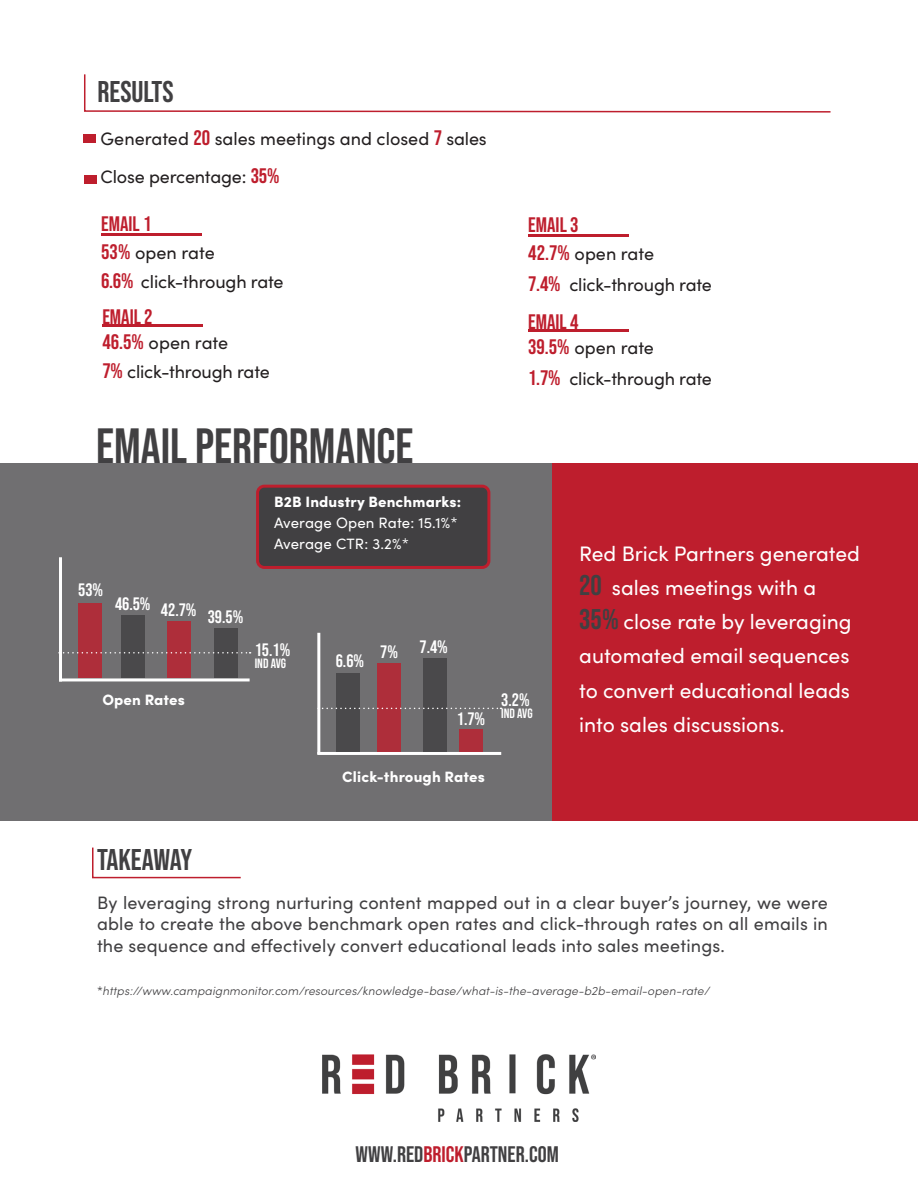
<style>
.page{position:relative;width:918px;height:1188px;background:#fff}
.page>*{position:absolute;margin:0;border:0;box-sizing:border-box;transform-origin:0 0}
.t1{font:49.5px "Bebas Neue";color:#414042}
.t2{font:30px "Bebas Neue";color:#414042}
.t3{font:22.5px "Bebas Neue";color:#414042}
.t4{font:21px/34.2px "Sofia Pro";color:#fff}
.t5{font:21px "Bebas Neue";color:#be1e2d}
.t6{font:18px/21.6px "Sofia Pro";letter-spacing:.01em;color:#414042;text-align:justify}
.t7{font:18px "Sofia Pro";letter-spacing:-.01em;color:#231f20}
.t8{font:18px "Bebas Neue";color:#fff}
.t9{font:900 15px "Sofia Pro";letter-spacing:.01em;color:#fff}
.t10{font:15px "Sofia Pro";letter-spacing:.01em;color:#fff}
.t11{font:13.5px "Bebas Neue";color:#fff}
.t12{font:italic 300 12px "Sofia Pro";letter-spacing:.01em;color:#414042}
.s1{font-family:"Bebas Neue";font-size:21px;color:#be1e2d}
.s2{font-family:"Bebas Neue";font-size:28.5px;color:#414042}
.s3{font-weight:400;font-style:normal}
.s4{color:#be1e2d}
</style>
<div class="page">
<img style="left:323px;top:1054px;width:272px;height:67px">
<svg style="left:84px;top:74px;width:747px;height:39px"></svg>
<svg style="left:92px;top:847px;width:149px;height:32px"></svg>
<div style="left:0;top:463px;width:918px;height:358px;background:#706f71"></div>
<hr style="left:59px;top:557px;width:3px;height:124px;background:#fff">
<div style="left:553px;top:463px;width:365px;height:358px;background:#be1e2d"></div>
<hr style="left:59px;top:678px;width:191px;height:3px;background:#fff">
<div style="left:78px;top:603px;width:24px;height:75px;background:#ae2e3a"></div>
<div style="left:258px;top:486px;width:231px;height:81px;background:#414042;border-radius:7px"></div>
<div style="left:256px;top:485px;width:234px;height:84px;border:3px solid #be1e2d;border-radius:7px"></div>
<div style="left:122px;top:616px;width:23px;height:62px;background:#4a494b"></div>
<hr style="left:101px;top:234px;width:100px;height:2px;background:#be1e2d">
<hr style="left:528px;top:330px;width:100px;height:2px;background:#be1e2d">
<hr style="left:102px;top:325px;width:101px;height:2px;background:#be1e2d">
<hr style="left:528px;top:235px;width:101px;height:2px;background:#be1e2d">
<hr style="left:317px;top:633px;width:3px;height:121px;background:#fff">
<hr style="left:317px;top:752px;width:184px;height:3px;background:#fff">
<div style="left:168px;top:622px;width:23px;height:56px;background:#ae2e3a"></div>
<div style="left:214px;top:628px;width:24px;height:50px;background:#4a494b"></div>
<div style="left:336px;top:673px;width:23px;height:78px;background:#4a494b"></div>
<div style="left:377px;top:663px;width:24px;height:89px;background:#ae2e3a"></div>
<div style="left:423px;top:659px;width:23px;height:93px;background:#4a494b"></div>
<div style="left:459px;top:730px;width:24px;height:22px;background:#ae2e3a"></div>
<div style="left:83px;top:135px;width:13px;height:8px;background:#be1e2d"></div>
<div style="left:84px;top:175px;width:13px;height:8px;background:#be1e2d"></div>
<svg style="left:63px;top:652px;width:188px;height:2px"></svg>
<svg style="left:320px;top:708px;width:181px;height:1px"></svg>
<p class="t2" style="left:97px;top:75px;width:78px">RESULTS</p>
<p class="t7" style="left:101px;top:126px;width:388px">Generated <span class="s1">20</span> sales meetings and closed <span class="s1">7</span> sales</p>
<p class="t7" style="left:101px;top:163px;width:180px">Close percentage: <span class="s1">35%</span></p>
<p class="t5" style="left:101px;top:212px;width:52px">EMAIL 1</p>
<p class="t7" style="left:101px;top:239px;width:115px"><span class="s1">53%</span> open rate</p>
<p class="t5" style="left:528px;top:213px;width:52px">EMAIL 3</p>
<p class="t7" style="left:528px;top:240px;width:127px"><span class="s1">42.7%</span> open rate</p>
<p class="t7" style="left:101px;top:268px;width:184px"><span class="s1">6.6%</span> click-through rate</p>
<p class="t7" style="left:528px;top:271px;width:185px"><span class="s1">7.4%</span> click-through rate</p>
<p class="t5" style="left:102px;top:304px;width:52px">EMAIL 2</p>
<p class="t7" style="left:102px;top:330px;width:127px"><span class="s1">46.5%</span> open rate</p>
<p class="t5" style="left:528px;top:310px;width:52px">EMAIL 4</p>
<p class="t7" style="left:528px;top:335px;width:127px"><span class="s1">39.5%</span> open rate</p>
<p class="t7" style="left:102px;top:359px;width:169px"><span class="s1">7%</span> click-through rate</p>
<p class="t7" style="left:528px;top:366px;width:185px"><span class="s1">1.7%</span> click-through rate</p>
<p class="t1" style="left:96px;top:418px;width:319px">EMAIL PERFORMANCE</p>
<p class="t8" style="left:78px;top:580px;width:27px">53%</p>
<p class="t8" style="left:115px;top:594px;width:37px">46.5%</p>
<p class="t8" style="left:161px;top:600px;width:37px">42.7%</p>
<p class="t8" style="left:208px;top:606px;width:37px">39.5%</p>
<p class="t9" style="left:102px;top:688px;width:84px">Open Rates</p>
<p class="t9" style="left:274px;top:489px;width:189px">B2B Industry Benchmarks:</p>
<p class="t10" style="left:274px;top:511px;width:185px">Average Open Rate: 15.1%*</p>
<p class="t10" style="left:274px;top:532px;width:136px">Average CTR: 3.2%*</p>
<p class="t8" style="left:255px;top:640px;width:37px">15.1%</p>
<p class="t11" style="left:255px;top:656px;width:33px">IND AVG</p>
<p class="t8" style="left:336px;top:651px;width:30px">6.6%</p>
<p class="t8" style="left:380px;top:641px;width:19px">7%</p>
<p class="t8" style="left:420px;top:637px;width:30px">7.4%</p>
<p class="t8" style="left:457px;top:709px;width:30px">1.7%</p>
<p class="t8" style="left:501px;top:689px;width:30px">3.2%</p>
<p class="t11" style="left:501px;top:706px;width:33px">IND AVG</p>
<p class="t9" style="left:342px;top:765px;width:144px">Click-through Rates</p>
<p class="t2" style="left:97px;top:843px;width:97px">TAKEAWAY</p>
<p class="t4" style="left:579px;top:535px;width:282px">Red Brick Partners generated<br><span class="s2">20</span> sales meetings with a<br><span class="s2">35%</span> close rate by leveraging automated email sequences to convert educational leads into sales discussions.</p>
<p class="t6" style="left:97px;top:891px;width:733px">By leveraging strong nurturing content mapped out in a clear buyer’s journey, we were able to create the above benchmark open rates and click-through rates on all emails in the sequence and effectively convert educational leads into sales meetings.</p>
<p class="t12" style="left:97px;top:982px;width:614px"><span class="s3">*</span>https://www.campaignmonitor.com/resources/knowledge-base/what-is-the-average-b2b-email-open-rate/</p>
<p class="t3" style="left:356px;top:1141px;width:205px">WWW.RED<span class="s4">BRICK</span>PARTNER.COM</p>
</div>
